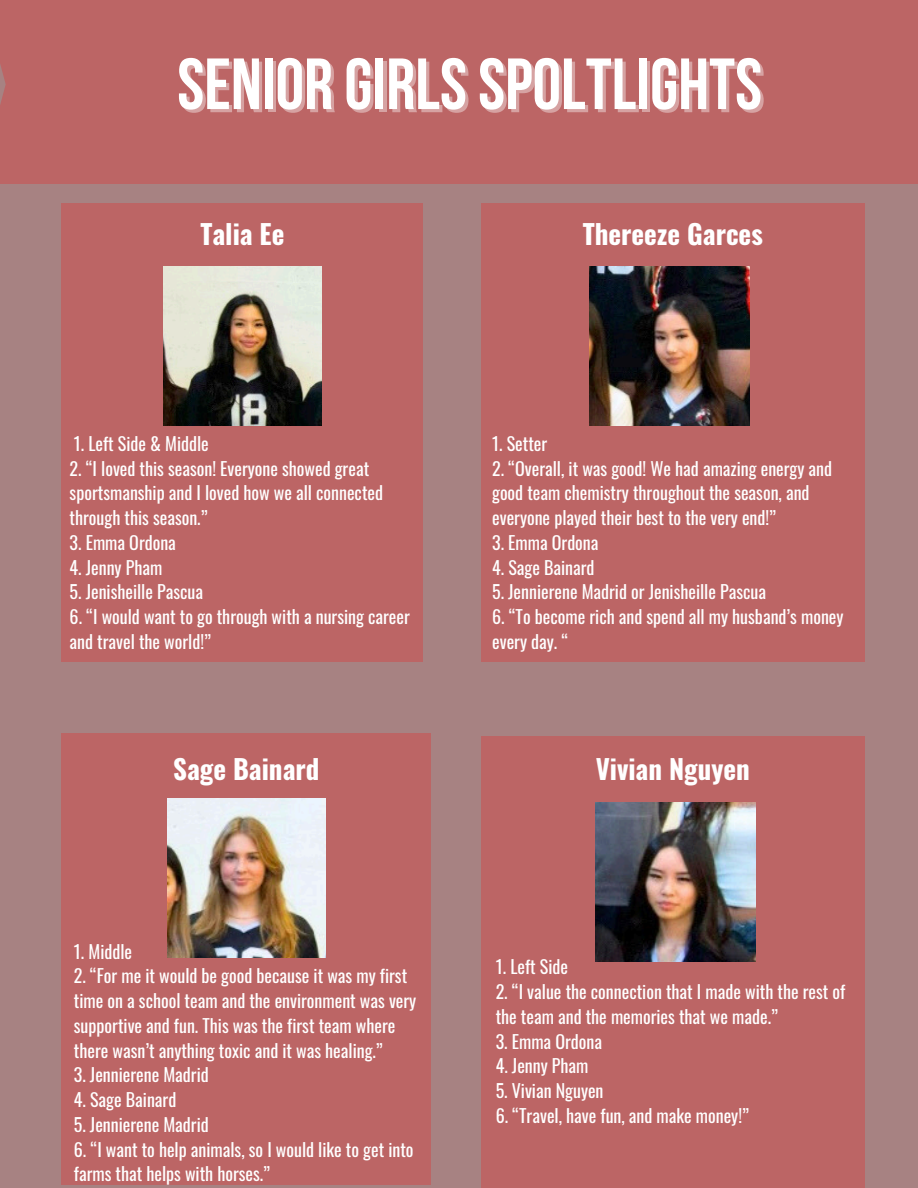
<style>
.page{position:relative;width:918px;height:1188px;background:#a78282}
.page>*{position:absolute;margin:0;border:0;box-sizing:border-box;transform-origin:0 0}
.t1{font:72.3px "Bebas Neue Cyrillic";color:#fff}
.t2{font:700 27px "Oswald";color:#fff}
.t3{font:18px/24.8px "Oswald";color:#fff}
</style>
<div class="page">
<div style="left:0;top:0;width:918px;height:184px;background:#bc6565"></div>
<div style="left:62px;top:203px;width:361px;height:458px;background:#bc6565"></div>
<div style="left:481px;top:203px;width:383px;height:459px;background:#bc6565"></div>
<div style="left:62px;top:733px;width:369px;height:451px;background:#bc6565"></div>
<div style="left:481px;top:736px;width:383px;height:452px;background:#bc6565"></div>
<img style="left:589px;top:267px;width:161px;height:159px">
<img style="left:596px;top:803px;width:160px;height:159px">
<img style="left:167px;top:799px;width:159px;height:159px">
<img style="left:163px;top:267px;width:159px;height:159px">
<p class="t1" style="left:177px;top:55px;width:586px">SENIOR GIRLSSPOLTLIGHTS</p>
<p class="t2" style="left:200px;top:212px;width:85px">Talia Ee</p>
<p class="t2" style="left:583px;top:212px;width:182px">Thereeze Garces</p>
<p class="t3" style="left:74px;top:430px;width:137px">1. Left Side &amp; Middle</p>
<h2 class="t3" style="left:70px;top:455px;width:315px">2. “I loved this season! Everyone showed great sportsmanship and I loved how we all connected through this season.”</h2>
<p class="t3" style="left:70px;top:529px;width:108px">3. Emma Ordona</p>
<p class="t3" style="left:70px;top:554px;width:94px">4. Jenny Pham</p>
<p class="t3" style="left:70px;top:579px;width:135px">5. Jenisheille Pascua</p>
<p class="t3" style="left:70px;top:604px;width:342px">6. “I would want to go through with a nursing career and travel the world!”</p>
<p class="t3" style="left:492px;top:430px;width:57px">1. Setter</p>
<p class="t3" style="left:492px;top:455px;width:342px">2. “Overall, it was good! We had amazing energy and good team chemistry throughout the season, and everyone played their best to the very end!”</p>
<p class="t3" style="left:492px;top:529px;width:108px">3. Emma Ordona</p>
<p class="t3" style="left:492px;top:554px;width:104px">4. Sage Bainard</p>
<h2 class="t3" style="left:492px;top:579px;width:275px">5. Jennierene Madrid or Jenisheille Pascua</h2>
<p class="t3" style="left:492px;top:604px;width:353px">6. “To become rich and spend all my husband’s money every day. “</p>
<p class="t2" style="left:173px;top:747px;width:148px">Sage Bainard</p>
<p class="t2" style="left:596px;top:747px;width:156px">Vivian Nguyen</p>
<p class="t3" style="left:74px;top:938px;width:60px">1. Middle</p>
<p class="t3" style="left:74px;top:963px;width:344px">2. “For me it would be good because it was my first time on a school team and the environment was very supportive and fun. This was the first team where there wasn’t anything toxic and it was healing.”</p>
<p class="t3" style="left:74px;top:1062px;width:136px">3. Jennierene Madrid</p>
<p class="t3" style="left:74px;top:1087px;width:104px">4. Sage Bainard</p>
<p class="t3" style="left:74px;top:1111px;width:136px">5. Jennierene Madrid</p>
<p class="t3" style="left:74px;top:1136px;width:341px">6. “I want to help animals, so I would like to get into farms that helps with horses.”</p>
<p class="t3" style="left:496px;top:954px;width:74px">1. Left Side</p>
<p class="t3" style="left:496px;top:979px;width:351px">2. “I value the connection that I made with the rest of the team and the memories that we made.”</p>
<p class="t3" style="left:496px;top:1028px;width:108px">3. Emma Ordona</p>
<p class="t3" style="left:496px;top:1053px;width:94px">4. Jenny Pham</p>
<p class="t3" style="left:496px;top:1078px;width:109px">5. Vivian Nguyen</p>
<p class="t3" style="left:496px;top:1102px;width:255px">6. “Travel, have fun, and make money!”</p>
</div>
